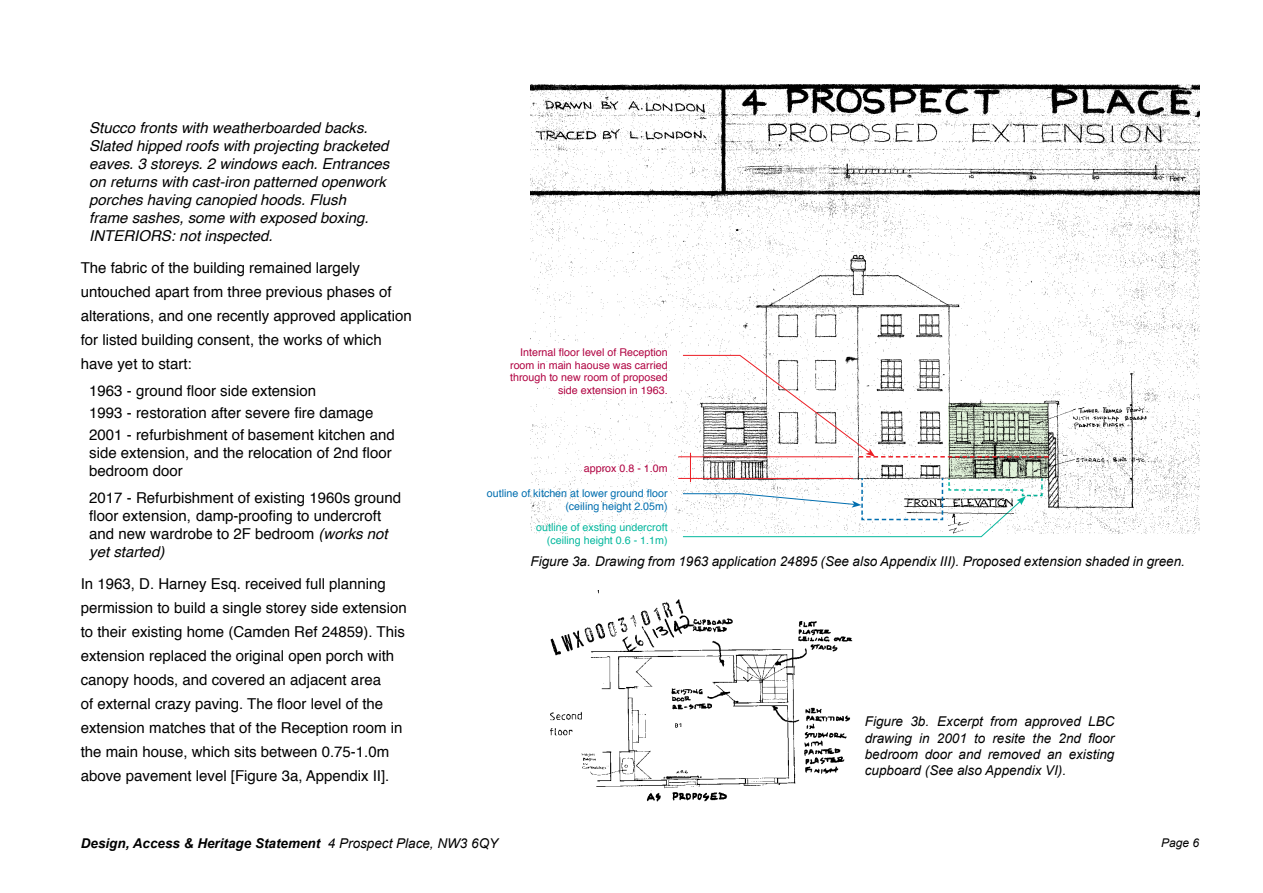
<style>
.page{position:relative;width:1263px;height:893px;background:#fff}
.page>*{position:absolute;margin:0;border:0;box-sizing:border-box;transform-origin:0 0}
.t1{font:15px/24px "Helvetica";color:#000}
.t2{font:italic 15px/18px "Helvetica";color:#000}
.t3{font:italic 13.5px/16.2px "Arial";color:#000;text-align:justify}
.t4{font:italic 700 13.5px "Arial";color:#000}
.t5{font:italic 12px "Arial";color:#000}
.t6{font:10.65px/12.9px "Helvetica";color:#b10342;text-align:right}
.t7{font:10.65px/12.9px "Helvetica";color:#006eaf;text-align:right}
.t8{font:10.65px/12.9px "Helvetica";color:#05b89e;text-align:right}
.s1{font-style:italic}
.s2{font-weight:400}
</style>
<div class="page">
<img style="left:530px;top:84px;width:669px;height:449px">
<img style="left:550px;top:590px;width:303px;height:212px">
<hr style="left:678px;top:456px;width:175px;height:1px;background:#ed1d24">
<hr style="left:678px;top:478px;width:175px;height:1px;background:#ed1d24">
<svg style="left:682px;top:355px;width:367px;height:182px"></svg>
<p class="t2" style="left:89px;top:119px;width:302px">Stucco fronts with weatherboarded backs.<br>Slated hipped roofs with projecting bracketed eaves. 3 storeys. 2 windows each. Entrances on returns with cast-iron patterned openwork porches having canopied hoods. Flush<br>frame sashes, some with exposed boxing.<br>INTERIORS: not inspected.</p>
<p class="t1" style="left:81px;top:256px;width:333px">The fabric of the building remained largely untouched apart from three previous phases of alterations, and one recently approved application for listed building consent, the works of which have yet to start:</p>
<p class="t1" style="left:89px;top:380px;width:307px;line-height:22.2px">1963 - ground floor side extension<br>1993 - restoration after severe fire damage<br>2001 - refurbishment of basement kitchen and</p>
<p class="t1" style="left:89px;top:444px;width:304px;line-height:18px">side extension, and the relocation of 2nd floor bedroom door</p>
<p class="t1" style="left:89px;top:489px;width:313px;line-height:18px">2017 - Refurbishment of existing 1960s ground floor extension, damp-proofing to undercroft and new wardrobe to 2F bedroom <span class="s1">(works not yet started)</span></p>
<p class="t1" style="left:81px;top:572px;width:327px">In 1963, D. Harney Esq. received full planning permission to build a single storey side extension to their existing home (Camden Ref 24859). This extension replaced the original open porch with canopy hoods, and covered an adjacent area<br>of external crazy paving. The floor level of the extension matches that of the Reception room in the main house, which sits between 0.75-1.0m above pavement level [Figure 3a, Appendix II].</p>
<p class="t6" style="left:510px;top:346px;width:159px">Internal floor level of Reception room in main haouse was carried through to new room of proposed side extension in 1963.</p>
<p class="t6" style="left:584px;top:462px;width:85px">approx 0.8 - 1.0m</p>
<p class="t7" style="left:487px;top:487px;width:182px">outline of kitchen at lower ground floor (ceiling height 2.05m)</p>
<p class="t8" style="left:536px;top:521px;width:133px">outline of exsting undercroft (ceiling height 0.6 - 1.1m)</p>
<p class="t3" style="left:530px;top:553px;width:656px">Figure 3a. Drawing from 1963 application 24895 (See also Appendix III). Proposed extension shaded in green.</p>
<p class="t3" style="left:865px;top:714px;width:251px">Figure 3b. Excerpt from approved LBC drawing in 2001 to resite the 2nd floor bedroom door and removed an existing cupboard (See also Appendix VI).</p>
<p class="t4" style="left:81px;top:834px;width:419px">Design, Access &amp; Heritage Statement <span class="s2">4 Prospect Place, NW3 6QY</span></p>
<p class="t5" style="left:1161px;top:835px;width:40px">Page 6</p>
</div>
